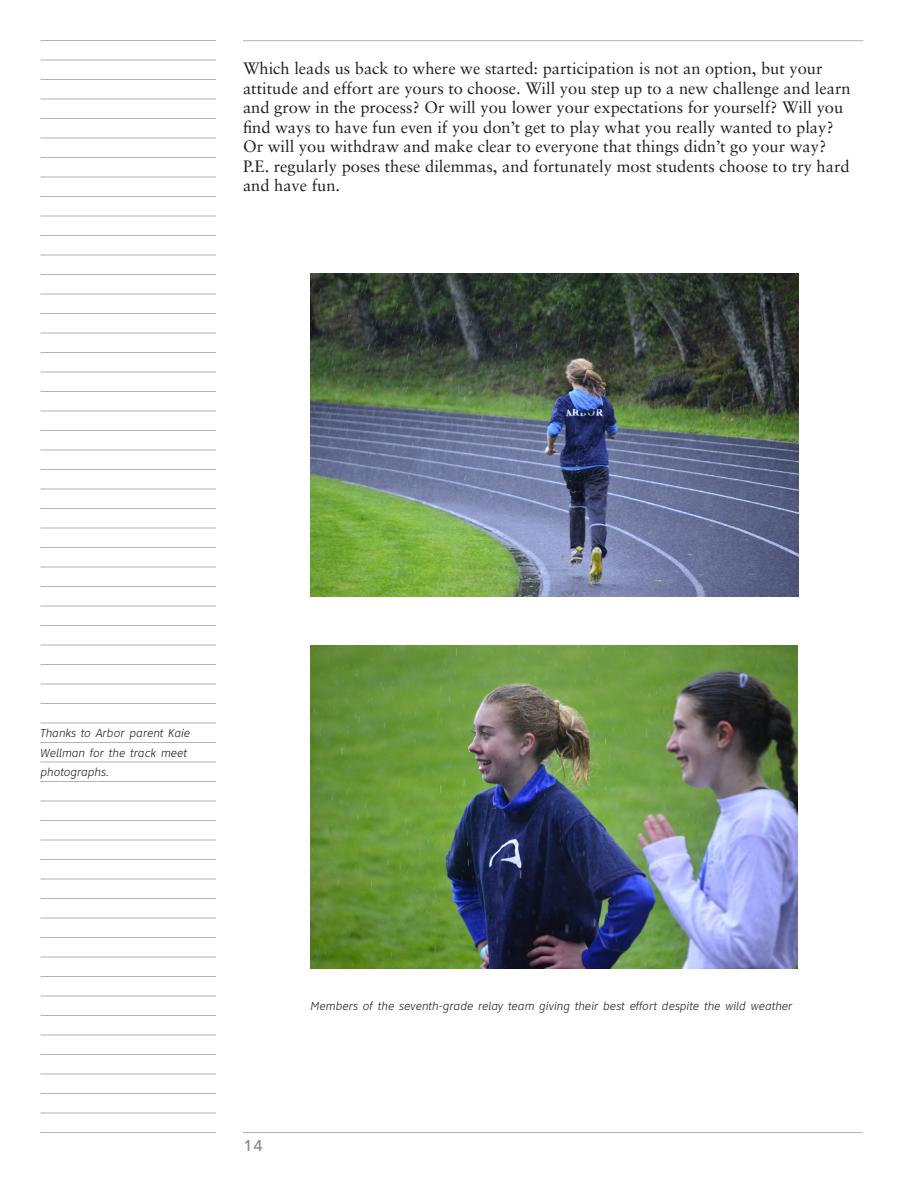
<style>
.page{position:relative;width:918px;height:1188px;background:#fff}
.page>*{position:absolute;margin:0;border:0;box-sizing:border-box;transform-origin:0 0}
.text{font:16.5px/19.5px "Sabon";color:#231f20}
.t1{font:16.5px "Clearview One";color:#808285}
.credits_captions{font:italic 300 12px/19.5px "Clearview One";color:#231f20}
</style>
<div class="page">
<hr style="left:40px;top:40px;width:176px;height:1px;background:#b2b3b7">
<hr style="left:40px;top:60px;width:176px;height:1px;background:#b2b3b7">
<hr style="left:40px;top:79px;width:176px;height:1px;background:#b2b3b7">
<hr style="left:40px;top:99px;width:176px;height:1px;background:#b2b3b7">
<hr style="left:40px;top:118px;width:176px;height:1px;background:#b2b3b7">
<hr style="left:40px;top:138px;width:176px;height:1px;background:#b2b3b7">
<hr style="left:40px;top:157px;width:176px;height:1px;background:#b2b3b7">
<hr style="left:40px;top:177px;width:176px;height:1px;background:#b2b3b7">
<hr style="left:40px;top:196px;width:176px;height:1px;background:#b2b3b7">
<hr style="left:40px;top:216px;width:176px;height:1px;background:#b2b3b7">
<hr style="left:40px;top:235px;width:176px;height:1px;background:#b2b3b7">
<hr style="left:40px;top:255px;width:176px;height:1px;background:#b2b3b7">
<hr style="left:40px;top:274px;width:176px;height:1px;background:#b2b3b7">
<hr style="left:40px;top:294px;width:176px;height:1px;background:#b2b3b7">
<hr style="left:40px;top:313px;width:176px;height:1px;background:#b2b3b7">
<hr style="left:40px;top:333px;width:176px;height:1px;background:#b2b3b7">
<hr style="left:40px;top:352px;width:176px;height:1px;background:#b2b3b7">
<hr style="left:40px;top:372px;width:176px;height:1px;background:#b2b3b7">
<hr style="left:40px;top:391px;width:176px;height:1px;background:#b2b3b7">
<hr style="left:40px;top:411px;width:176px;height:1px;background:#b2b3b7">
<hr style="left:40px;top:430px;width:176px;height:1px;background:#b2b3b7">
<hr style="left:40px;top:450px;width:176px;height:1px;background:#b2b3b7">
<hr style="left:40px;top:469px;width:176px;height:1px;background:#b2b3b7">
<hr style="left:40px;top:489px;width:176px;height:1px;background:#b2b3b7">
<hr style="left:40px;top:508px;width:176px;height:1px;background:#b2b3b7">
<hr style="left:40px;top:528px;width:176px;height:1px;background:#b2b3b7">
<hr style="left:40px;top:547px;width:176px;height:1px;background:#b2b3b7">
<hr style="left:40px;top:567px;width:176px;height:1px;background:#b2b3b7">
<hr style="left:40px;top:586px;width:176px;height:1px;background:#b2b3b7">
<hr style="left:40px;top:606px;width:176px;height:1px;background:#b2b3b7">
<hr style="left:40px;top:625px;width:176px;height:1px;background:#b2b3b7">
<hr style="left:40px;top:645px;width:176px;height:1px;background:#b2b3b7">
<hr style="left:40px;top:664px;width:176px;height:1px;background:#b2b3b7">
<hr style="left:40px;top:684px;width:176px;height:1px;background:#b2b3b7">
<hr style="left:40px;top:703px;width:176px;height:1px;background:#b2b3b7">
<hr style="left:40px;top:723px;width:176px;height:1px;background:#b2b3b7">
<hr style="left:40px;top:742px;width:176px;height:1px;background:#b2b3b7">
<hr style="left:40px;top:762px;width:176px;height:1px;background:#b2b3b7">
<hr style="left:40px;top:781px;width:176px;height:1px;background:#b2b3b7">
<hr style="left:40px;top:801px;width:176px;height:1px;background:#b2b3b7">
<hr style="left:40px;top:820px;width:176px;height:1px;background:#b2b3b7">
<hr style="left:40px;top:840px;width:176px;height:1px;background:#b2b3b7">
<hr style="left:40px;top:859px;width:176px;height:1px;background:#b2b3b7">
<hr style="left:40px;top:879px;width:176px;height:1px;background:#b2b3b7">
<hr style="left:40px;top:898px;width:176px;height:1px;background:#b2b3b7">
<hr style="left:40px;top:918px;width:176px;height:1px;background:#b2b3b7">
<hr style="left:40px;top:937px;width:176px;height:1px;background:#b2b3b7">
<hr style="left:40px;top:957px;width:176px;height:1px;background:#b2b3b7">
<hr style="left:40px;top:976px;width:176px;height:1px;background:#b2b3b7">
<hr style="left:40px;top:996px;width:176px;height:1px;background:#b2b3b7">
<hr style="left:40px;top:1015px;width:176px;height:1px;background:#b2b3b7">
<hr style="left:40px;top:1035px;width:176px;height:1px;background:#b2b3b7">
<hr style="left:40px;top:1054px;width:176px;height:1px;background:#b2b3b7">
<hr style="left:40px;top:1074px;width:176px;height:1px;background:#b2b3b7">
<hr style="left:40px;top:1093px;width:176px;height:1px;background:#b2b3b7">
<hr style="left:40px;top:1113px;width:176px;height:1px;background:#b2b3b7">
<hr style="left:40px;top:1132px;width:176px;height:1px;background:#b2b3b7">
<hr style="left:243px;top:1132px;width:620px;height:1px;background:#b2b3b7">
<hr style="left:243px;top:40px;width:621px;height:1px;background:#b2b3b7">
<img style="left:310px;top:645px;width:488px;height:323px">
<img style="left:311px;top:273px;width:487px;height:324px">
<p class="text" style="left:243px;top:59px;width:609px">Which leads us back to where we started: participation is not an option, but your attitude and effort are yours to choose. Will you step up to a new challenge and learn and grow in the process? Or will you lower your expectations for yourself? Will you find ways to have fun even if you don’t get to play what you really wanted to play?<br>Or will you withdraw and make clear to everyone that things didn’t go your way?<br>P.E. regularly poses these dilemmas, and fortunately most students choose to try hard and have fun.</p>
<p class="credits_captions" style="left:40px;top:723px;width:151px">Thanks to Arbor parent Kaie<br>Wellman for the track meet photographs.</p>
<p class="credits_captions" style="left:310px;top:996px;width:484px">Members of the seventh-grade relay team giving their best effort despite the wild weather</p>
<p class="t1" style="left:243px;top:1135px;width:22px">14</p>
</div>
